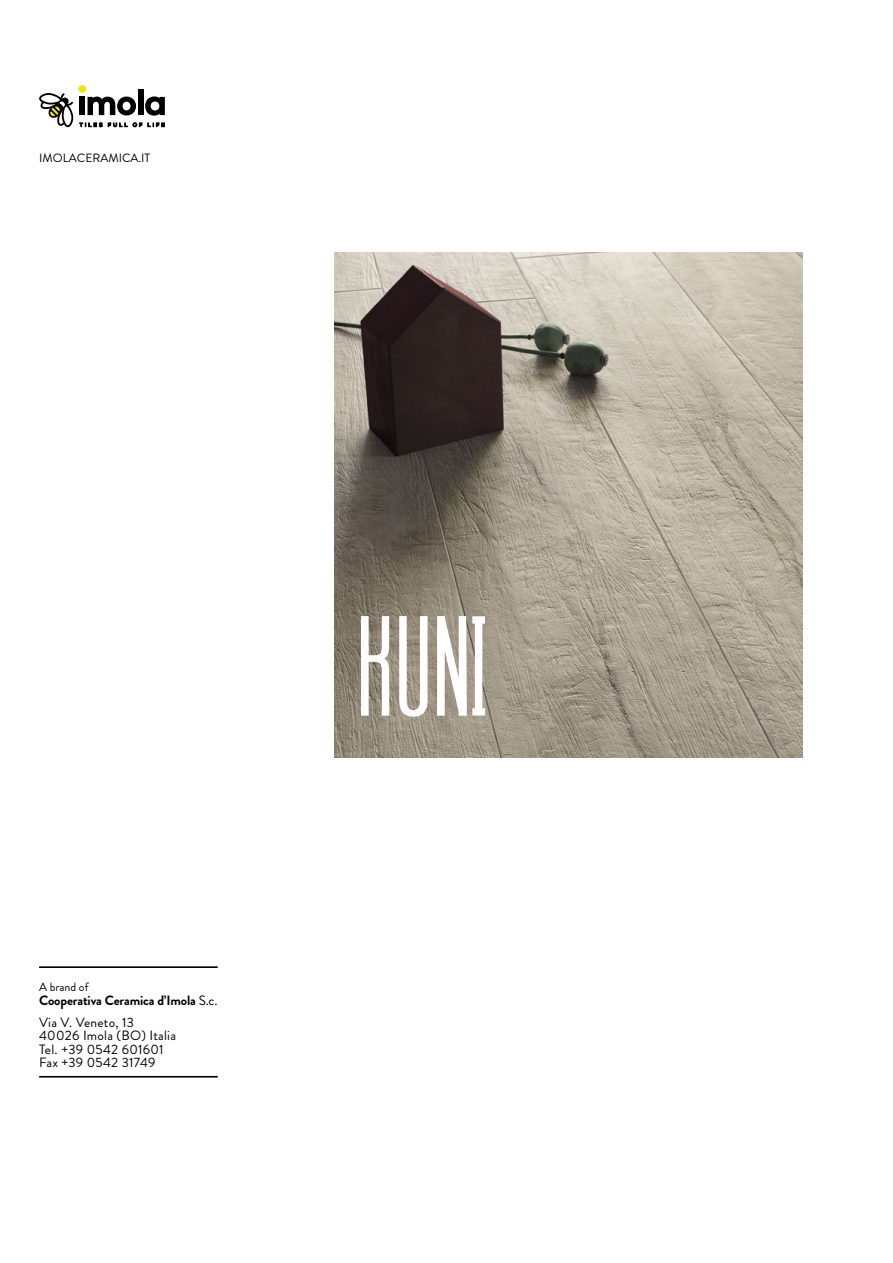
<style>
.page{position:relative;width:893px;height:1263px;background:#fff}
.page>*{position:absolute;margin:0;border:0;box-sizing:border-box;transform-origin:0 0}
.t1{font:700 119.4px "Labtop Secundo";color:#fff}
.t2{font:13.5px/13.5px "Brandon Grotesque";letter-spacing:.02em;color:#000}
.t3{font:700 13.5px/22px "Brandon Grotesque";letter-spacing:-.01em;color:#000}
.t4{font:12px "Brandon Grotesque";color:#000}
.s1{font-weight:400}
</style>
<div class="page">
<img style="left:335px;top:253px;width:468px;height:505px">
<div style="left:78px;top:85px;width:8px;height:8px;background:#f1e21a;border-radius:50%"></div>
<div style="left:138px;top:90px;width:5px;height:25px;background:#000"></div>
<svg style="left:39px;top:93px;width:126px;height:34px"></svg>
<hr style="left:39px;top:966px;width:179px;height:2px;background:#000">
<hr style="left:39px;top:1076px;width:179px;height:1px;background:#000">
<p class="t4" style="left:39px;top:149px;width:113px">IMOLACERAMICA.IT</p>
<p class="t4" style="left:39px;top:979px;width:51px">A brand of</p>
<p class="t3" style="left:39px;top:989px;width:180px">Cooperativa Ceramica d’Imola <span class="s1">S.c.<br>Via V. Veneto, 13</span></p>
<p class="t2" style="left:39px;top:1029px;width:138px">40026 Imola (BO) Italia<br>Tel. +39 0542 601601<br>Fax +39 0542 31749</p>
<h1 class="t1" style="left:358px;top:592px;width:129px">KUNI</h1>
</div>
